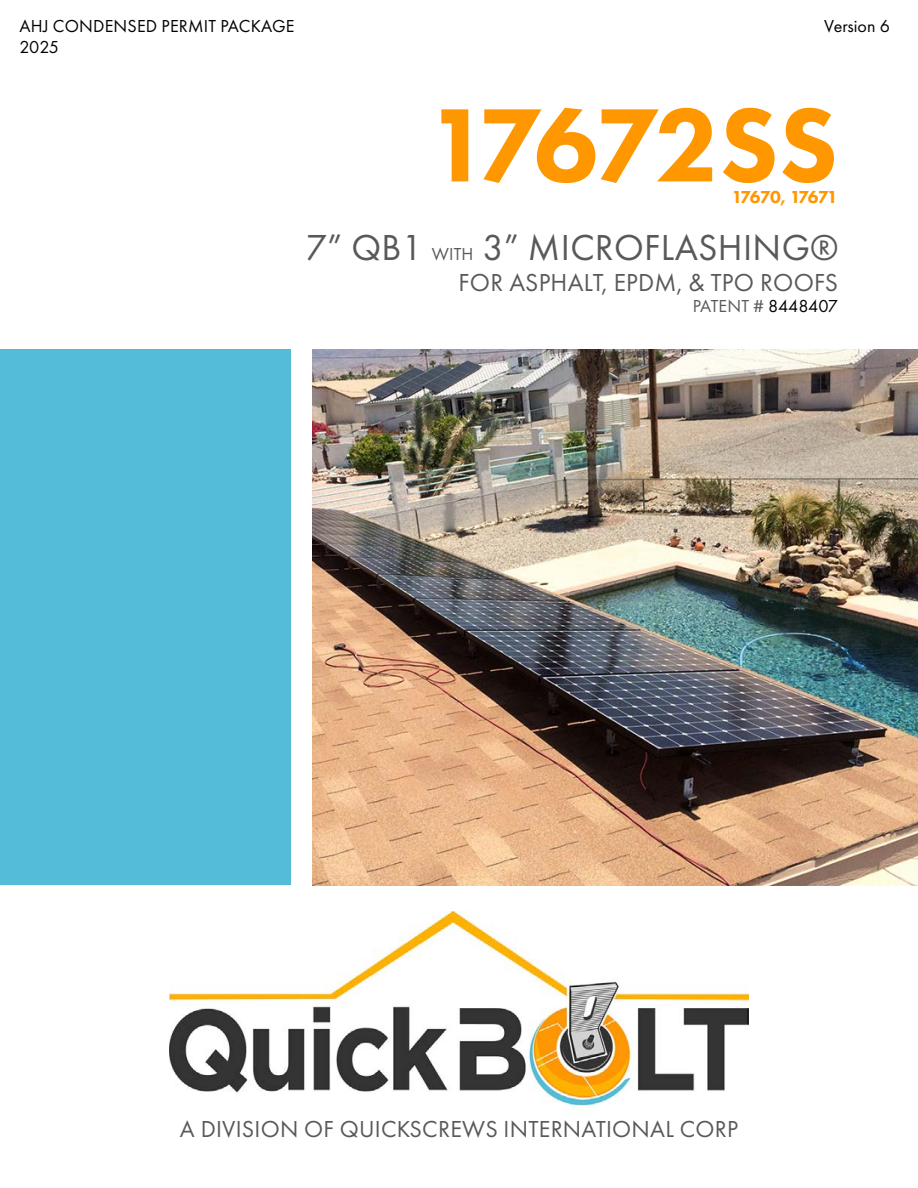
<style>
.page{position:relative;width:918px;height:1188px;background:#fff}
.page>*{position:absolute;margin:0;border:0;box-sizing:border-box;transform-origin:0 0}
.t1{font:800 108px "Futura PT";letter-spacing:-.04em;color:#ff9700}
.t2{font:37.5px "Futura PT";letter-spacing:.01em;color:#58595b}
.t3{font:25.5px "Futura PT";letter-spacing:.01em;color:#58595b}
.t4{font:24px "Futura PT";letter-spacing:.01em;color:#58595b}
.t5{font:18px/21.6px "Futura PT";letter-spacing:.01em;color:#000}
.t6{font:18px "Futura PT";color:#58595b}
.t7{font:800 18px "Futura PT";letter-spacing:-.085em;color:#ff9700}
.s1{font-size:18px}
.s2{color:#000}
</style>
<div class="page">
<img style="left:169px;top:911px;width:580px;height:195px">
<img style="left:312px;top:349px;width:606px;height:537px">
<div style="left:0;top:350px;width:291px;height:535px;background:#55bcd7"></div>
<p class="t5" style="left:19px;top:15px;width:277px">AHJ CONDENSED PERMIT PACKAGE<br>2025</p>
<p class="t5" style="left:824px;top:15px;width:67px">Version 6</p>
<h1 class="t1" style="left:427px;top:78px;width:413px">17672SS</h1>
<p class="t7" style="left:732px;top:186px;width:108px">17670, 17671</p>
<h2 class="t2" style="left:306px;top:226px;width:534px">7” QB1 <span class="s1">WITH</span> 3” MICROFLASHING®</h2>
<p class="t3" style="left:459px;top:267px;width:381px">FOR ASPHALT, EPDM, &amp; TPO ROOFS</p>
<p class="t6" style="left:693px;top:296px;width:147px">PATENT # <span class="s2">8448407</span></p>
<p class="t4" style="left:180px;top:1115px;width:560px">A DIVISION OF QUICKSCREWS INTERNATIONAL CORP</p>
</div>
